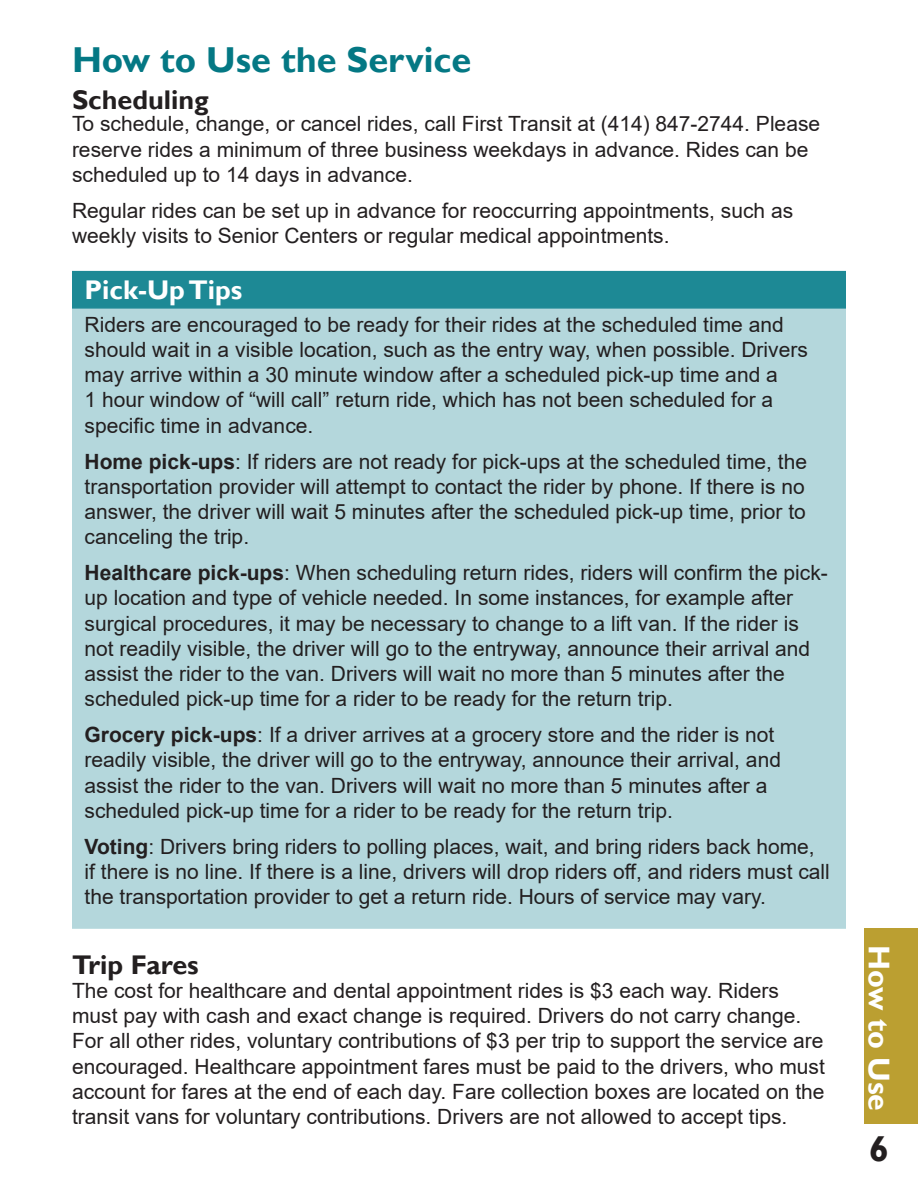
<style>
.page{position:relative;width:918px;height:1188px;background:#fff}
.page>*{position:absolute;margin:0;border:0;box-sizing:border-box;transform-origin:0 0}
.t1{font:700 36px "Gill Sans";color:#047884}
.t2{font:700 36px "Gill Sans";color:#231f20}
.t3{font:700 30px "Gill Sans";color:#fff}
.t4{font:700 27px "Gill Sans";color:#231f20}
.t5{font:700 27px "Gill Sans";color:#fff}
.t6{font:21px/25.2px "Arial";color:#231f20}
.s1{font-weight:700}
</style>
<div class="page">
<div style="left:72px;top:271px;width:774px;height:38px;background:#1d8995;border:2px solid #047c8a"></div>
<div style="left:72px;top:309px;width:774px;height:620px;background:#b4d7dc"></div>
<div style="left:864px;top:929px;width:54px;height:195px;background:#bb9f31"></div>
<p class="t1" style="left:72px;top:38px;width:401px">How to Use the Service</p>
<p class="t4" style="left:72px;top:84px;width:138px">Scheduling</p>
<p class="t6" style="left:72px;top:111px;width:750px">To schedule, change, or cancel rides, call First Transit at (414) 847-2744. Please reserve rides a minimum of three business weekdays in advance. Rides can be scheduled up to 14 days in advance.</p>
<p class="t6" style="left:72px;top:198px;width:723px">Regular rides can be set up in advance for reoccurring appointments, such as weekly visits to Senior Centers or regular medical appointments.</p>
<p class="t5" style="left:85px;top:274px;width:159px">Pick-Up Tips</p>
<p class="t6" style="left:85px;top:312px;width:725px">Riders are encouraged to be ready for their rides at the scheduled time and should wait in a visible location, such as the entry way, when possible. Drivers may arrive within a 30 minute window after a scheduled pick-up time and a</p>
<p class="t6" style="left:85px;top:387px;width:690px">1 hour window of “will call” return ride, which has not been scheduled for a specific time in advance.</p>
<p class="t6" style="left:85px;top:448px;width:724px;text-align:justify"><span class="s1">Home pick-ups</span>: If riders are not ready for pick-ups at the scheduled time, the transportation provider will attempt to contact the rider by phone. If there is no answer, the driver will wait 5 minutes after the scheduled pick-up time, prior to canceling the trip.</p>
<p class="t6" style="left:85px;top:560px;width:745px"><span class="s1">Healthcare pick-ups</span>: When scheduling return rides, riders will confirm the pick&shy;up location and type of vehicle needed. In some instances, for example after surgical procedures, it may be necessary to change to a lift van. If the rider is not readily visible, the driver will go to the entryway, announce their arrival and assist the rider to the van. Drivers will wait no more than 5 minutes after the scheduled pick-up time for a rider to be ready for the return trip.</p>
<p class="t6" style="left:85px;top:722px;width:698px"><span class="s1">Grocery pick-ups</span>: If a driver arrives at a grocery store and the rider is not readily visible, the driver will go to the entryway, announce their arrival, and assist the rider to the van. Drivers will wait no more than 5 minutes after a scheduled pick-up time for a rider to be ready for the return trip.</p>
<p class="t6" style="left:85px;top:834px;width:747px"><span class="s1">Voting</span>: Drivers bring riders to polling places, wait, and bring riders back home, if there is no line. If there is a line, drivers will drop riders off, and riders must call the transportation provider to get a return ride. Hours of service may vary.</p>
<p class="t4" style="left:72px;top:948px;width:128px">Trip Fares</p>
<p class="t6" style="left:72px;top:978px;width:754px">The cost for healthcare and dental appointment rides is $3 each way. Riders must pay with cash and exact change is required. Drivers do not carry change.<br>For all other rides, voluntary contributions of $3 per trip to support the service are encouraged. Healthcare appointment fares must be paid to the drivers, who must account for fares at the end of each day. Fare collection boxes are located on the transit vans for voluntary contributions. Drivers are not allowed to accept tips.</p>
<p class="t3" style="left:897px;top:945px;width:167px;rotate:90deg">How to Use</p>
<p class="t2" style="left:869px;top:1127px;width:21px">6</p>
</div>
